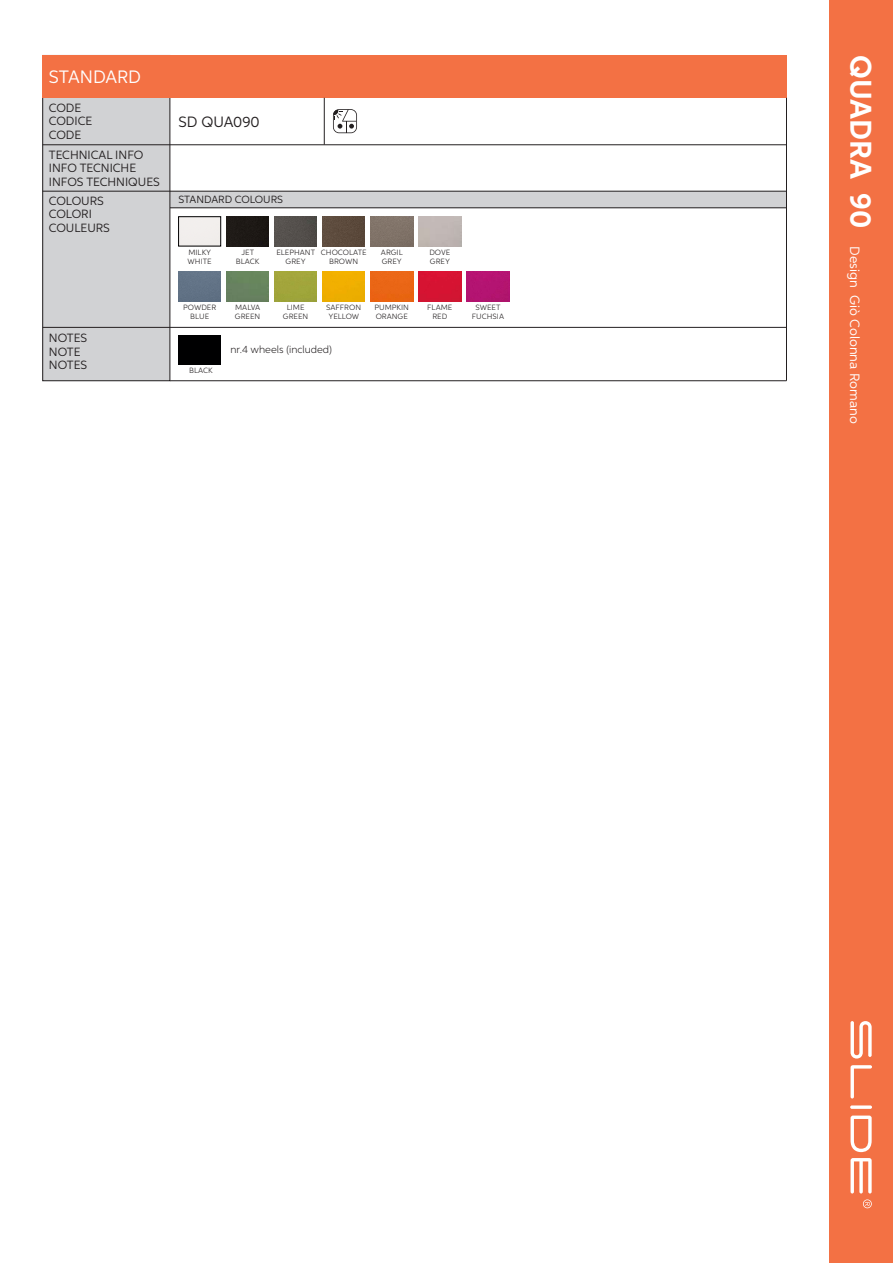
<style>
.page{position:relative;width:893px;height:1263px;background:#fff}
.page>*{position:absolute;margin:0;border:0;box-sizing:border-box;transform-origin:0 0}
.t1{font:700 30px "Aspira";color:#fff}
.t2{font:18px "Aspira";color:#fff}
.t3{font:15px "Aspira";color:#231f20}
.t4{font:13.5px "Aspira";color:#fff}
.t5{font:12px/13.5px "Aspira";color:#231f20}
.t6{font:300 10.5px "Aspira";color:#231f20}
.t7{font:10.5px "Aspira";color:#231f20}
.t8{font:300 9px/9px "Aspira";color:#231f20;text-align:center}
</style>
<div class="page">
<div style="left:829px;top:0;width:64px;height:1263px;background:#f37144"></div>
<svg style="left:863px;top:1199px;width:9px;height:9px"></svg>
<svg style="left:850px;top:1105px;width:22px;height:4px"></svg>
<svg style="left:850px;top:1115px;width:22px;height:37px"></svg>
<svg style="left:850px;top:1065px;width:22px;height:33px"></svg>
<svg style="left:850px;top:1158px;width:22px;height:35px"></svg>
<svg style="left:850px;top:1021px;width:22px;height:37px"></svg>
<hr style="left:0;top:0;width:1px;height:1263px;background:#f37144">
<div style="left:169px;top:191px;width:617px;height:17px;background:#d1d2d4"></div>
<div style="left:169px;top:191px;width:618px;height:17px;border:1px solid #231f20"></div>
<div style="left:43px;top:55px;width:127px;height:326px;background:#d1d2d4"></div>
<div style="left:43px;top:55px;width:744px;height:43px;background:#f37144"></div>
<hr style="left:43px;top:145px;width:743px;height:1px;background:#231f20">
<hr style="left:786px;top:208px;width:1px;height:173px;background:#231f20">
<hr style="left:786px;top:98px;width:1px;height:93px;background:#231f20">
<hr style="left:43px;top:191px;width:127px;height:1px;background:#231f20">
<hr style="left:43px;top:327px;width:744px;height:1px;background:#231f20">
<svg style="left:333px;top:109px;width:24px;height:24px"></svg>
<hr style="left:324px;top:98px;width:1px;height:47px;background:#231f20">
<hr style="left:170px;top:380px;width:616px;height:1px;background:#231f20">
<div style="left:178px;top:217px;width:43px;height:29px;border:1px solid #000001"></div>
<img style="left:274px;top:216px;width:43px;height:30px">
<img style="left:322px;top:216px;width:43px;height:30px">
<img style="left:370px;top:216px;width:43px;height:30px">
<img style="left:178px;top:271px;width:43px;height:30px">
<img style="left:226px;top:271px;width:43px;height:30px">
<img style="left:274px;top:271px;width:43px;height:30px">
<img style="left:322px;top:271px;width:43px;height:30px">
<img style="left:370px;top:271px;width:43px;height:30px">
<img style="left:419px;top:271px;width:42px;height:30px">
<img style="left:467px;top:271px;width:42px;height:30px">
<img style="left:226px;top:216px;width:43px;height:30px">
<div style="left:178px;top:335px;width:43px;height:30px;background:#000001"></div>
<h2 class="t2" style="left:49px;top:66px;width:94px">STANDARD</h2>
<h3 class="t5" style="left:49px;top:101px;width:45px">CODE<br>CODICE<br>CODE</h3>
<h3 class="t5" style="left:49px;top:147px;width:112px">TECHNICAL INFO<br>INFO TECNICHE<br>INFOS TECHNIQUES</h3>
<h3 class="t5" style="left:49px;top:194px;width:63px">COLOURS<br>COLORI<br>COULEURS</h3>
<h3 class="t5" style="left:49px;top:331px;width:40px">NOTES<br>NOTE<br>NOTES</h3>
<h3 class="t3" style="left:178px;top:112px;width:83px">SD QUA090</h3>
<p class="t7" style="left:178px;top:193px;width:106px">STANDARD COLOURS</p>
<p class="t8" style="left:188px;top:247px;width:26px;text-align:left">MILKY<br>WHITE</p>
<p class="t8" style="left:236px;top:247px;width:25px">JET<br>BLACK</p>
<p class="t8" style="left:321px;top:247px;width:47px">CHOCOLATE<br>BROWN</p>
<p class="t8" style="left:276px;top:247px;width:40px">ELEPHANT<br>GREY</p>
<p class="t8" style="left:381px;top:247px;width:23px;text-align:left">ARGIL<br>GREY</p>
<p class="t8" style="left:183px;top:302px;width:35px">POWDER<br>BLUE</p>
<p class="t8" style="left:283px;top:302px;width:27px">LIME<br>GREEN</p>
<p class="t8" style="left:235px;top:302px;width:27px;text-align:left">MALVA<br>GREEN</p>
<p class="t8" style="left:326px;top:302px;width:36px;text-align:left">SAFFRON<br>YELLOW</p>
<p class="t8" style="left:189px;top:365px;width:25px">BLACK</p>
<p class="t6" style="left:230px;top:343px;width:103px">NR.4 WHEELS (INCLUDED)</p>
<p class="t8" style="left:374px;top:302px;width:36px;text-align:left">PUMPKIN<br>ORANGE</p>
<p class="t8" style="left:429px;top:247px;width:22px;text-align:left">DOVE<br>GREY</p>
<p class="t8" style="left:427px;top:302px;width:27px">FLAME<br>RED</p>
<p class="t8" style="left:472px;top:302px;width:34px">SWEET<br>FUCHSIA</p>
<h1 class="t1" style="left:879px;top:55px;width:174px;rotate:90deg">QUADRA 90</h1>
<h3 class="t4" style="left:863px;top:246px;width:179px;rotate:90deg">Design Giò Colonna Romano</h3>
</div>
